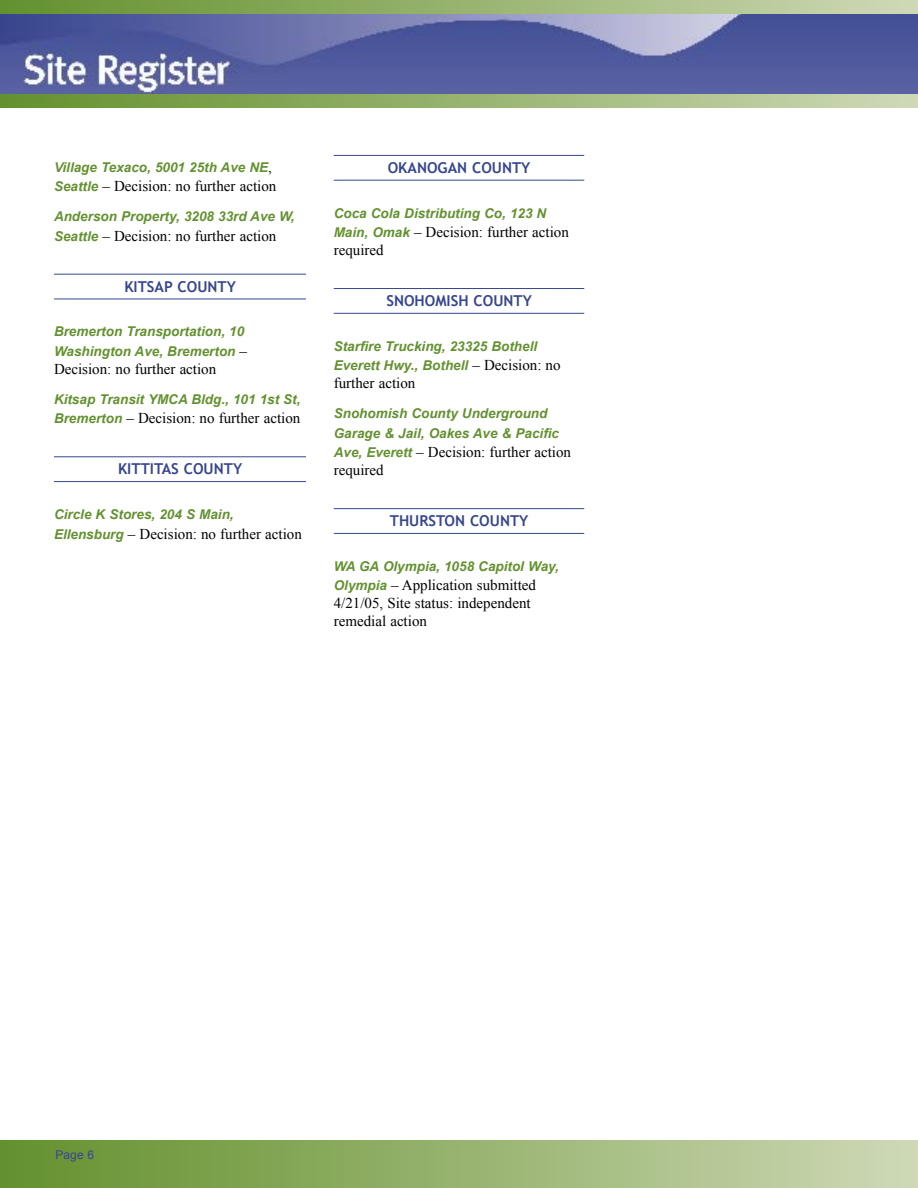
<style>
.page{position:relative;width:918px;height:1188px;background:#fff}
.page>*{position:absolute;margin:0;border:0;box-sizing:border-box;transform-origin:0 0}
.BODY_COPY{font:15px/18px "Times New Roman";color:#000}
.County_Subhead{font:700 15px "Trebuchet MS";color:#37468e}
.BODY_COPY-2{font:italic 700 13.5px/19.5px "Arial";color:#639130}
.PUB___Pg__s{font:12px "Arial";color:#37468e}
.s1{font-family:"Times New Roman";font-weight:400;font-style:normal;font-size:15px;color:#000}
.s2{font-family:"Arial";font-weight:700;font-style:italic;font-size:13.5px;color:#639130}
</style>
<div class="page">
<hr style="left:54px;top:274px;width:252px;height:1px;background:#37468e">
<hr style="left:54px;top:299px;width:252px;height:1px;background:#37468e">
<hr style="left:54px;top:456px;width:252px;height:1px;background:#37468e">
<hr style="left:54px;top:481px;width:252px;height:1px;background:#37468e">
<div style="left:0;top:1141px;width:918px;height:47px;background:linear-gradient(to right,#62902c,#cdd8b5)"></div>
<img style="left:0;top:14px;width:918px;height:80px">
<svg style="left:0;top:0;width:918px;height:14px;background:#97b370"></svg>
<svg style="left:0;top:94px;width:918px;height:14px;background:#97b370"></svg>
<hr style="left:334px;top:155px;width:250px;height:1px;background:#37468e">
<hr style="left:334px;top:180px;width:250px;height:1px;background:#37468e">
<hr style="left:334px;top:288px;width:250px;height:1px;background:#37468e">
<hr style="left:334px;top:313px;width:250px;height:1px;background:#37468e">
<hr style="left:334px;top:508px;width:250px;height:1px;background:#37468e">
<hr style="left:334px;top:533px;width:250px;height:1px;background:#37468e">
<p class="BODY_COPY-2" style="left:54px;top:158px;width:219px">Village Texaco, 5001 25th Ave NE<span class="s1">,</span></p>
<p class="BODY_COPY" style="left:54px;top:177px;width:224px"><span class="s2">Seattle</span> – Decision: no further action</p>
<p class="BODY_COPY-2" style="left:54px;top:207px;width:242px">Anderson Property, 3208 33rd Ave W,</p>
<p class="BODY_COPY" style="left:54px;top:227px;width:224px"><span class="s2">Seattle</span> – Decision: no further action</p>
<p class="County_Subhead" style="left:124px;top:277px;width:113px">KITSAP COUNTY</p>
<p class="BODY_COPY-2" style="left:54px;top:322px;width:195px">Bremerton Transportation, 10<br>Washington Ave, Bremerton <span class="s1">–</span></p>
<p class="BODY_COPY" style="left:54px;top:360px;width:164px">Decision: no further action</p>
<p class="BODY_COPY-2" style="left:54px;top:390px;width:248px">Kitsap Transit YMCA Bldg., 101 1st St,</p>
<p class="BODY_COPY" style="left:54px;top:409px;width:248px"><span class="s2">Bremerton</span> – Decision: no further action</p>
<p class="County_Subhead" style="left:118px;top:460px;width:126px">KITTITAS COUNTY</p>
<p class="BODY_COPY-2" style="left:54px;top:505px;width:181px">Circle K Stores, 204 S Main,</p>
<p class="BODY_COPY" style="left:54px;top:524px;width:249px"><span class="s2">Ellensburg</span> – Decision: no further action</p>
<p class="County_Subhead" style="left:388px;top:158px;width:144px">OKANOGAN COUNTY</p>
<p class="BODY_COPY-2" style="left:334px;top:204px;width:214px">Coca Cola Distributing Co, 123 N</p>
<p class="BODY_COPY" style="left:334px;top:223px;width:237px"><span class="s2">Main, Omak</span> – Decision: further action required</p>
<p class="County_Subhead" style="left:386px;top:291px;width:147px">SNOHOMISH COUNTY</p>
<p class="BODY_COPY-2" style="left:334px;top:337px;width:228px">Starfire Trucking, 23325 Bothell<br>Everett Hwy., Bothell <span class="s1">– Decision: no</span></p>
<p class="BODY_COPY" style="left:334px;top:374px;width:83px">further action</p>
<p class="BODY_COPY-2" style="left:334px;top:404px;width:227px">Snohomish County Underground<br>Garage &amp; Jail, Oakes Ave &amp; Pacific</p>
<p class="BODY_COPY" style="left:334px;top:443px;width:239px"><span class="s2">Ave, Everett</span> – Decision: further action required</p>
<p class="County_Subhead" style="left:390px;top:512px;width:140px">THURSTON COUNTY</p>
<p class="BODY_COPY-2" style="left:334px;top:557px;width:227px">WA GA Olympia, 1058 Capitol Way,</p>
<p class="BODY_COPY" style="left:334px;top:576px;width:204px"><span class="s2">Olympia</span> – Application submitted<br>4/21/05, Site status: independent remedial action</p>
<p class="PUB___Pg__s" style="left:56px;top:1147px;width:40px">Page 6</p>
</div>
